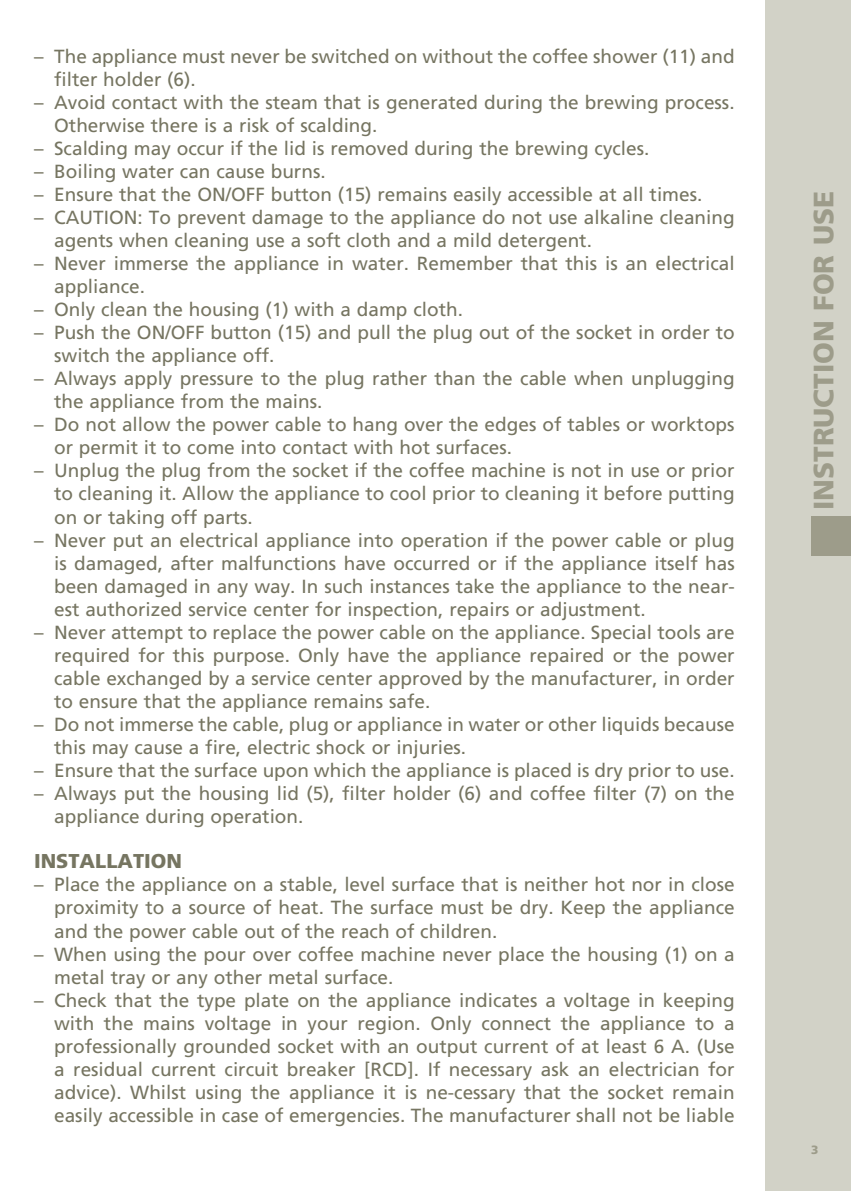
<style>
.page{position:relative;width:851px;height:1191px;background:#fff}
.page>*{position:absolute;margin:0;border:0;box-sizing:border-box;transform-origin:0 0}
.t1{font:900 28px "Frutiger";color:#9d9c8a}
.t2{font:900 20px "Frutiger";color:#767561}
.t3{font:19px/23px "Frutiger";color:#767561}
.t4{font:900 12px "Frutiger";color:#9d9c8a}
</style>
<div class="page">
<div style="left:765px;top:1px;width:85px;height:1190px;background:#d2d2c7"></div>
<div style="left:811px;top:516px;width:39px;height:40px;background:#9d9c8a"></div>
<p class="t3" style="left:54px;top:45px;width:682px;text-indent:-20px">– The appliance must never be switched on without the coffee shower (11) and filter holder (6).</p>
<p class="t3" style="left:54px;top:91px;width:682px;text-indent:-20px">– Avoid contact with the steam that is generated during the brewing process.<br>Otherwise there is a risk of scalding.</p>
<p class="t3" style="left:34px;top:137px;width:617px">– Scalding may occur if the lid is removed during the brewing cycles.</p>
<p class="t3" style="left:34px;top:160px;width:293px">– Boiling water can cause burns.</p>
<p class="t3" style="left:34px;top:183px;width:669px">– Ensure that the ON/OFF button (15) remains easily accessible at all times.</p>
<p class="t3" style="left:54px;top:206px;width:682px;text-indent:-20px">– CAUTION: To prevent damage to the appliance do not use alkaline cleaning agents when cleaning use a soft cloth and a mild detergent.</p>
<p class="t3" style="left:54px;top:252px;width:682px;text-indent:-20px">– Never immerse the appliance in water. Remember that this is an electrical appliance.</p>
<p class="t3" style="left:34px;top:298px;width:430px">– Only clean the housing (1) with a damp cloth.</p>
<p class="t3" style="left:54px;top:321px;width:682px;text-indent:-20px">– Push the ON/OFF button (15) and pull the plug out of the socket in order to switch the appliance off.</p>
<p class="t3" style="left:54px;top:367px;width:682px;text-indent:-20px">– Always apply pressure to the plug rather than the cable when unplugging the appliance from the mains.</p>
<p class="t3" style="left:54px;top:413px;width:681px;text-indent:-20px">– Do not allow the power cable to hang over the edges of tables or worktops or permit it to come into contact with hot surfaces.</p>
<p class="t3" style="left:54px;top:459px;width:682px;text-align:justify;text-indent:-20px">– Unplug the plug from the socket if the coffee machine is not in use or prior to cleaning it. Allow the appliance to cool prior to cleaning it before putting on or taking off parts.</p>
<p class="t3" style="left:54px;top:528px;width:682px;text-align:justify;text-indent:-20px">– Never put an electrical appliance into operation if the power cable or plug is damaged, after malfunctions have occurred or if the appliance itself has been damaged in any way. In such instances take the appliance to the near&shy;est authorized service center for inspection, repairs or adjustment.</p>
<p class="t3" style="left:54px;top:620px;width:682px;text-align:justify;text-indent:-20px">– Never attempt to replace the power cable on the appliance. Special tools are required for this purpose. Only have the appliance repaired or the power cable exchanged by a service center approved by the manufacturer, in order to ensure that the appliance remains safe.</p>
<p class="t3" style="left:54px;top:712px;width:682px;text-indent:-20px">– Do not immerse the cable, plug or appliance in water or other liquids because this may cause a fire, electric shock or injuries.</p>
<p class="t3" style="left:34px;top:758px;width:702px">– Ensure that the surface upon which the appliance is placed is dry prior to use.</p>
<p class="t3" style="left:54px;top:781px;width:682px;text-indent:-20px">– Always put the housing lid (5), filter holder (6) and coffee filter (7) on the appliance during operation.</p>
<p class="t2" style="left:34px;top:849px;width:149px">INSTALLATION</p>
<p class="t3" style="left:54px;top:873px;width:682px;text-align:justify;text-indent:-20px">– Place the appliance on a stable, level surface that is neither hot nor in close proximity to a source of heat. The surface must be dry. Keep the appliance and the power cable out of the reach of children.</p>
<p class="t3" style="left:54px;top:942px;width:682px;text-indent:-20px">– When using the pour over coffee machine never place the housing (1) on a metal tray or any other metal surface.</p>
<p class="t3" style="left:54px;top:988px;width:682px;text-align:justify;text-indent:-20px">– Check that the type plate on the appliance indicates a voltage in keeping with the mains voltage in your region. Only connect the appliance to a professionally grounded socket with an output current of at least 6 A. (Use a residual current circuit breaker [RCD]. If necessary ask an electrician for advice). Whilst using the appliance it is ne-cessary that the socket remain easily accessible in case of emergencies. The manufacturer shall not be liable</p>
<h1 class="t1" style="left:806px;top:510px;width:321px;rotate:-90deg">INSTRUCTION FOR USE</h1>
<p class="t4" style="left:811px;top:1142px;width:9px">3</p>
</div>
